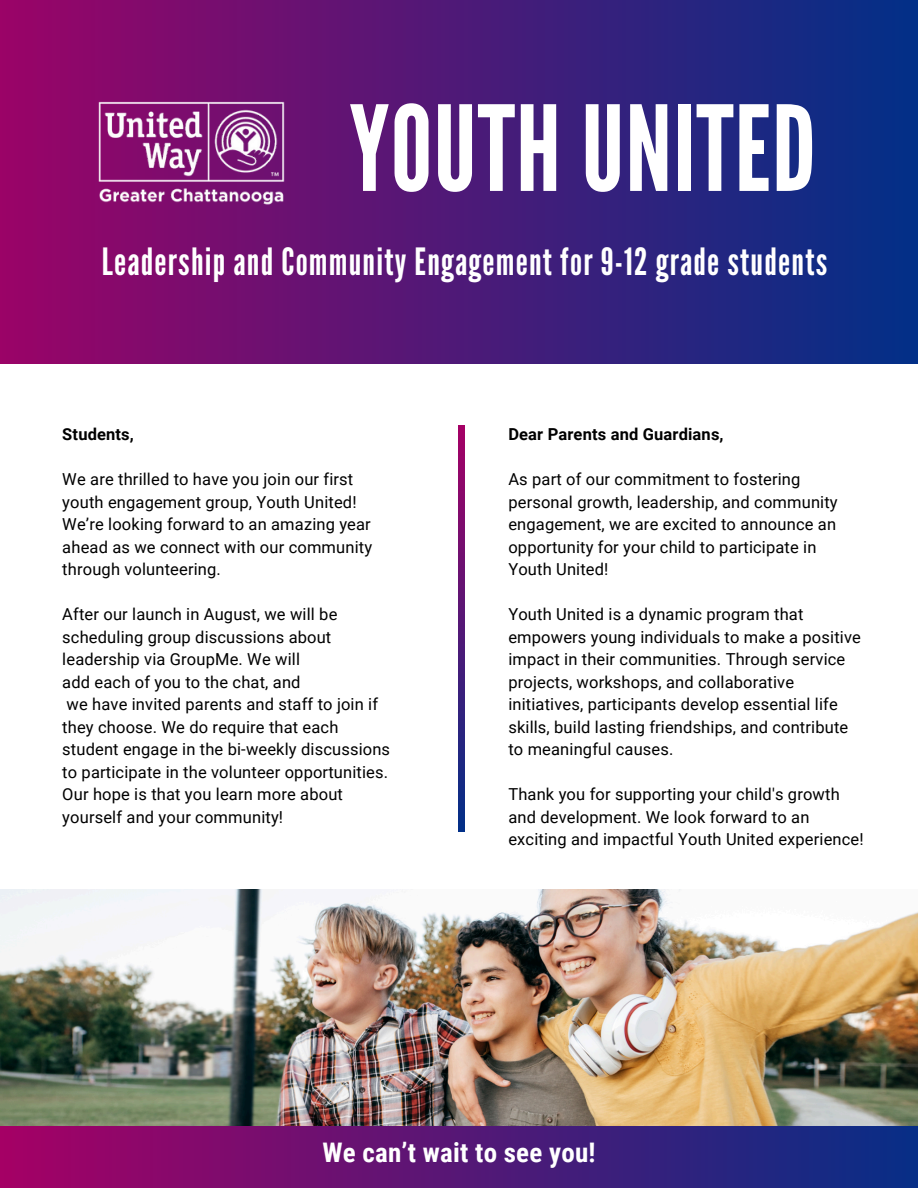
<style>
.page{position:relative;width:918px;height:1188px;background:#fff}
.page>*{position:absolute;margin:0;border:0;box-sizing:border-box;transform-origin:0 0}
.t1{font:118.05px "League Gothic";letter-spacing:.01em;color:#fff}
.t2{font:37.5px "League Gothic";letter-spacing:.03em;color:#fff}
.t3{font:700 27px "Roboto Condensed";letter-spacing:.01em;color:#fff}
.t4{font:16.5px/22.5px "Roboto";letter-spacing:.01em;color:#000}
.t5{font:700 16.5px "Roboto";letter-spacing:.01em;color:#000}
</style>
<div class="page">
<div style="left:0;top:0;width:918px;height:363px;background:linear-gradient(to right,#9b0367,#013088)"></div>
<img style="left:62px;top:65px;width:258px;height:176px">
<img style="left:0;top:890px;width:918px;height:236px">
<div style="left:0;top:1126px;width:918px;height:62px;background:linear-gradient(to right,#a50065,#072e86)"></div>
<svg style="left:459px;top:425px;width:6px;height:407px"></svg>
<h1 class="t1" style="left:349px;top:81px;width:468px">YOUTH UNITED</h1>
<h3 class="t2" style="left:102px;top:240px;width:727px">Leadership and Community Engagement for 9-12 grade students</h3>
<h2 class="t5" style="left:62px;top:425px;width:73px">Students,</h2>
<h4 class="t4" style="left:62px;top:468px;width:293px">We are thrilled to have you join our first</h4>
<p class="t4" style="left:62px;top:491px;width:296px">youth engagement group, Youth United!</p>
<p class="t4" style="left:62px;top:513px;width:311px;text-align:justify">We’re looking forward to an amazing year ahead as we connect with our community through volunteering.</p>
<p class="t4" style="left:62px;top:603px;width:277px">After our launch in August, we will be scheduling group discussions about leadership via GroupMe. We will</p>
<p class="t4" style="left:62px;top:671px;width:240px">add each of you to the chat, and</p>
<p class="t4" style="left:62px;top:693px;width:317px">we have invited parents and staff to join if they choose. We do require that each</p>
<p class="t4" style="left:62px;top:738px;width:329px">student engage in the bi-weekly discussions to participate in the volunteer opportunities.</p>
<p class="t4" style="left:62px;top:783px;width:282px">Our hope is that you learn more about yourself and your community!</p>
<h4 class="t5" style="left:508px;top:425px;width:217px">Dear Parents and Guardians,</h4>
<p class="t4" style="left:508px;top:468px;width:331px">As part of our commitment to fostering personal growth, leadership, and community engagement, we are excited to announce an opportunity for your child to participate in Youth United!</p>
<p class="t4" style="left:508px;top:603px;width:354px">Youth United is a dynamic program that empowers young individuals to make a positive impact in their communities. Through service projects, workshops, and collaborative initiatives, participants develop essential life skills, build lasting friendships, and contribute to meaningful causes.</p>
<p class="t4" style="left:508px;top:783px;width:357px">Thank you for supporting your child's growth and development. We look forward to an exciting and impactful Youth United experience!</p>
<p class="t3" style="left:322px;top:1137px;width:275px">We can’t wait to see you!</p>
</div>
